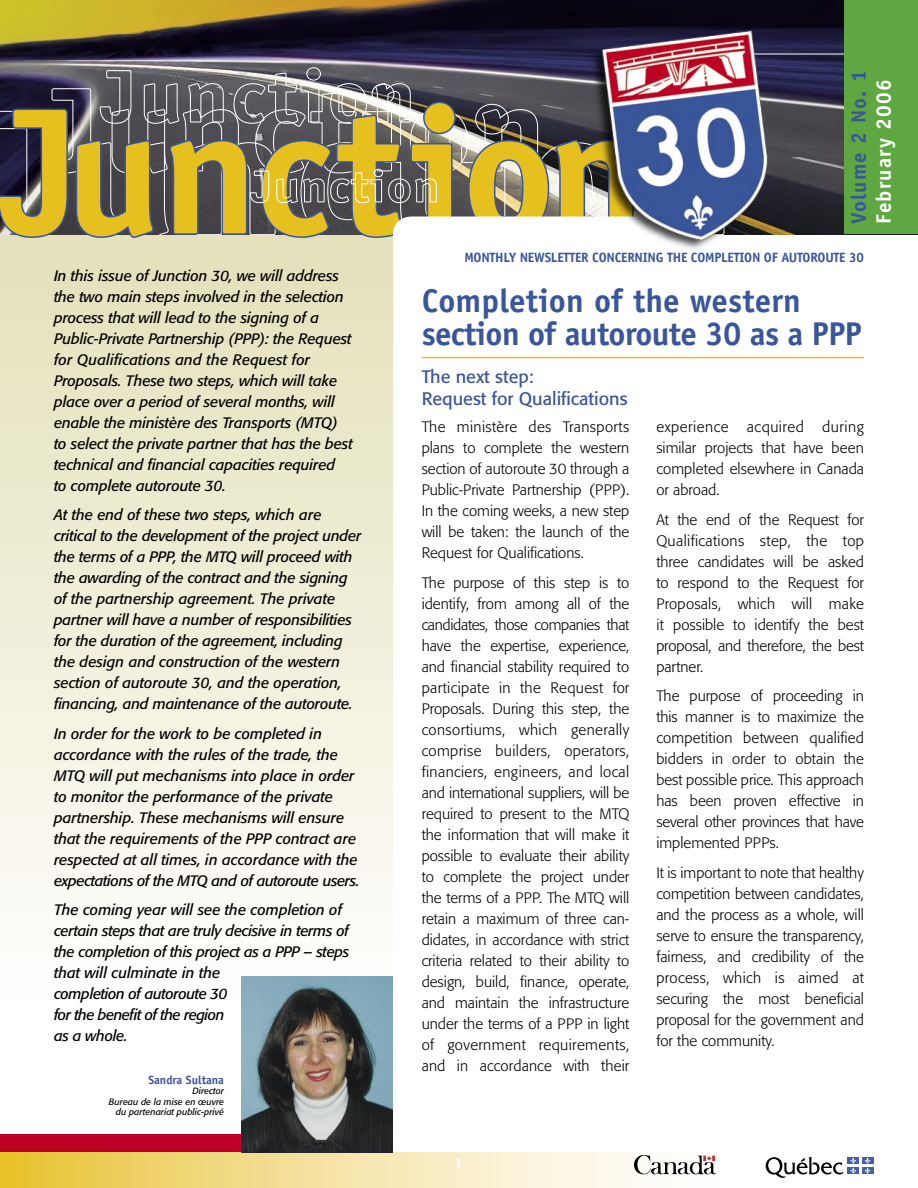
<style>
.page{position:relative;width:918px;height:1188px;background:#fff}
.page>*{position:absolute;margin:0;border:0;box-sizing:border-box;transform-origin:0 0}
.t1{font:700 180px "Officina Sans";letter-spacing:-.02em;color:#e6c01f}
.Titre_22pt{font:700 33px/33px "Officina Sans";letter-spacing:-.02em;color:#3a569b}
.t2{font:700 21px "Officina Sans";letter-spacing:.055em;color:#fff}
.t3{font:700 21px "Officina Sans";letter-spacing:.055em;color:#3a569b}
.Sous-titre_12pt{font:18px/21.6px "Formata";color:#3a569b}
.Texte_10_pt{font:300 15px/21px "Formata";color:#000;text-align:justify}
.Texte_intro_10_pt_Italic{font:italic 15px/21px "Formata";letter-spacing:-.005em;color:#000}
.t4{font:700 13.5px "Officina Sans";letter-spacing:-.02em;color:#3a569b}
.t5{font:700 13.5px "Formata";color:#fff}
.t6{font:700 12px "Officina Sans";color:#3a569b}
.t7{font:italic 9px/10.5px "Formata";color:#000;text-align:right}
</style>
<div class="page">
<div style="left:0;top:232px;width:393px;height:779px;background:linear-gradient(to bottom,#e2e0b8,#fffefd)"></div>
<hr style="left:422px;top:357px;width:442px;height:1px;background:#e6c01f">
<div style="left:0;top:1134px;width:243px;height:23px;background:#be0027"></div>
<svg style="left:0;top:1153px;width:874px;height:35px"></svg>
<svg style="left:634px;top:1152px;width:82px;height:26px"></svg>
<svg style="left:766px;top:1157px;width:78px;height:21px"></svg>
<div style="left:848px;top:1157px;width:11px;height:7px;background:#4360a4"></div>
<div style="left:862px;top:1157px;width:11px;height:7px;background:#4360a4"></div>
<div style="left:848px;top:1167px;width:11px;height:7px;background:#4360a4"></div>
<svg style="left:850px;top:1158px;width:6px;height:16px"></svg>
<div style="left:862px;top:1167px;width:11px;height:7px;background:#4360a4"></div>
<svg style="left:865px;top:1158px;width:6px;height:16px"></svg>
<img style="left:242px;top:976px;width:151px;height:177px">
<img style="left:0;top:0;width:844px;height:234px">
<hr style="left:708px;top:54px;width:142px;height:1px;background:#fff">
<div style="left:844px;top:0;width:74px;height:234px;background:#5fa841"></div>
<svg style="left:0;top:67px;width:576px;height:195px;background:#78787d"></svg>
<img style="left:576px;top:8px;width:213px;height:241px">
<p class="t3" style="left:845px;top:224px;width:155px;rotate:-90deg">Volume 2 No. 1</p>
<p class="t2" style="left:871px;top:224px;width:146px;rotate:-90deg">February 2006</p>
<p class="t4" style="left:464px;top:249px;width:401px">MONTHLY NEWSLETTER CONCERNING THE COMPLETION OF AUTOROUTE 30</p>
<p class="t1" style="left:0;top:60px;width:646px">Junction</p>
<p class="Texte_intro_10_pt_Italic" style="left:54px;top:265px;width:300px">In this issue of Junction 30, we will address the two main steps involved in the selection process that will lead to the signing of a Public-Private Partnership (PPP): the Request for Qualifications and the Request for Proposals. These two steps, which will take place over a period of several months, will enable the ministère des Transports (MTQ) to select the private partner that has the best technical and financial capacities required<br>to complete autoroute 30.</p>
<p class="Texte_intro_10_pt_Italic" style="left:54px;top:504px;width:309px">At the end of these two steps, which are critical to the development of the project under the terms of a PPP, the MTQ will proceed with the awarding of the contract and the signing of the partnership agreement. The private partner will have a number of responsibilities for the duration of the agreement, including the design and construction of the western section of autoroute 30, and the operation, financing, and maintenance of the autoroute.</p>
<p class="Texte_intro_10_pt_Italic" style="left:54px;top:723px;width:307px">In order for the work to be completed in accordance with the rules of the trade, the MTQ will put mechanisms into place in order to monitor the performance of the private partnership. These mechanisms will ensure that the requirements of the PPP contract are respected at all times, in accordance with the expectations of the MTQ and of autoroute users.</p>
<p class="Texte_intro_10_pt_Italic" style="left:54px;top:900px;width:297px">The coming year will see the completion of certain steps that are truly decisive in terms of the completion of this project as a PPP – steps that will culminate in the<br>completion of autoroute 30<br>for the benefit of the region<br>as a whole.</p>
<p class="t6" style="left:148px;top:1072px;width:77px">Sandra Sultana</p>
<p class="t7" style="left:109px;top:1086px;width:117px">Director<br>Bureau de la mise en œuvre du partenariat public-privé</p>
<p class="Titre_22pt" style="left:422px;top:284px;width:442px">Completion of the western section of autoroute 30 as a PPP</p>
<p class="Sous-titre_12pt" style="left:422px;top:366px;width:207px">The next step:<br>Request for Qualifications</p>
<p class="Texte_10_pt" style="left:422px;top:416px;width:209px">The ministère des Transports plans to complete the western section of autoroute 30 through a Public-Private Partnership (PPP).<br>In the coming weeks, a new step will be taken: the launch of the Request for Qualifications.</p>
<p class="Texte_10_pt" style="left:422px;top:572px;width:209px">The purpose of this step is to identify, from among all of the candidates, those companies that have the expertise, experience, and financial stability required to participate in the Request for Proposals. During this step, the consortiums, which generally comprise builders, operators, financiers, engineers, and local and international suppliers, will be required to present to the MTQ the information that will make it possible to evaluate their ability to complete the project under the terms of a PPP. The MTQ will retain a maximum of three can&shy;didates, in accordance with strict criteria related to their ability to design, build, finance, operate, and maintain the infrastructure under the terms of a PPP in light of government requirements, and in accordance with their</p>
<p class="Texte_10_pt" style="left:656px;top:416px;width:209px">experience acquired during similar projects that have been completed elsewhere in Canada or abroad.</p>
<p class="Texte_10_pt" style="left:656px;top:509px;width:209px">At the end of the Request for Qualifications step, the top three candidates will be asked to respond to the Request for Proposals, which will make it possible to identify the best proposal, and therefore, the best partner.</p>
<p class="Texte_10_pt" style="left:656px;top:686px;width:209px">The purpose of proceeding in this manner is to maximize the competition between qualified bidders in order to obtain the best possible price. This approach has been proven effective in several other provinces that have implemented PPPs.</p>
<p class="Texte_10_pt" style="left:656px;top:862px;width:209px">It is important to note that healthy competition between candidates, and the process as a whole, will serve to ensure the transparency, fairness, and credibility of the process, which is aimed at securing the most beneficial proposal for the government and for the community.</p>
<p class="t5" style="left:455px;top:1155px;width:9px">1</p>
</div>
